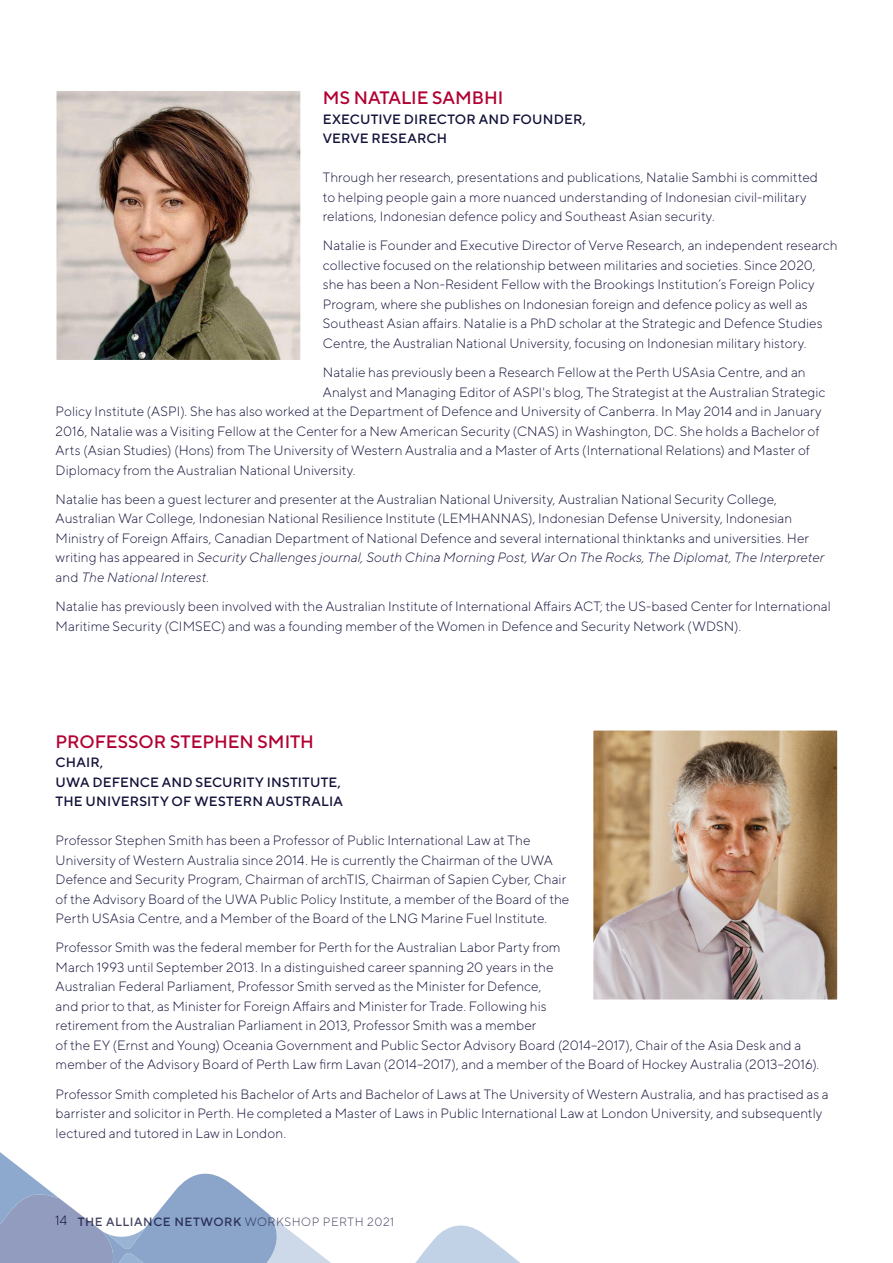
<style>
.page{position:relative;width:893px;height:1263px;background:#fff}
.page>*{position:absolute;margin:0;border:0;box-sizing:border-box;transform-origin:0 0}
.Speaker_name{font:500 18px "TT Norms Pro";color:#b10132}
.Bullets__9pt{font:300 13.5px/19.5px "TT Norms Pro";letter-spacing:.005em;color:#11113a}
.Speaker_name-2{font:500 13.5px/19.5px "TT Norms Pro";letter-spacing:.015em;color:#11113a}
.Participants{font:500 12px "TT Norms Pro";letter-spacing:.05em;color:#11113a}
.s1{font-style:italic}
.s2{font-weight:300;font-size:13.5px}
.s3{font-weight:300}
</style>
<div class="page">
<svg style="left:415px;top:1225px;width:105px;height:38px"></svg>
<svg style="left:0;top:1152px;width:331px;height:111px"></svg>
<img style="left:56px;top:91px;width:245px;height:269px">
<img style="left:593px;top:730px;width:245px;height:270px">
<p class="Speaker_name" style="left:323px;top:85px;width:182px">MS NATALIE SAMBHI</p>
<p class="Speaker_name-2" style="left:323px;top:108px;width:265px">EXECUTIVE DIRECTOR AND FOUNDER,<br>VERVE RESEARCH</p>
<p class="Bullets__9pt" style="left:323px;top:167px;width:497px">Through her research, presentations and publications, Natalie Sambhi is committed to helping people gain a more nuanced understanding of Indonesian civil-military relations, Indonesian defence policy and Southeast Asian security.</p>
<p class="Bullets__9pt" style="left:323px;top:235px;width:516px">Natalie is Founder and Executive Director of Verve Research, an independent research collective focused on the relationship between militaries and societies. Since 2020, she has been a Non-Resident Fellow with the Brookings Institution’s Foreign Policy Program, where she publishes on Indonesian foreign and defence policy as well as Southeast Asian affairs. Natalie is a PhD scholar at the Strategic and Defence Studies Centre, the Australian National University, focusing on Indonesian military history.</p>
<p class="Bullets__9pt" style="left:323px;top:362px;width:484px">Natalie has previously been a Research Fellow at the Perth USAsia Centre, and an</p>
<p class="Bullets__9pt" style="left:323px;top:381px;width:504px">Analyst and Managing Editor of ASPI's blog, The Strategist at the Australian Strategic</p>
<p class="Bullets__9pt" style="left:56px;top:401px;width:768px">Policy Institute (ASPI). She has also worked at the Department of Defence and University of Canberra. In May 2014 and in January</p>
<p class="Bullets__9pt" style="left:56px;top:420px;width:765px">2016, Natalie was a Visiting Fellow at the Center for a New American Security (CNAS) in Washington, DC. She holds a Bachelor of</p>
<p class="Bullets__9pt" style="left:56px;top:440px;width:756px">Arts (Asian Studies) (Hons) from The University of Western Australia and a Master of Arts (International Relations) and Master of</p>
<p class="Bullets__9pt" style="left:56px;top:459px;width:301px">Diplomacy from the Australian National University.</p>
<p class="Bullets__9pt" style="left:56px;top:488px;width:770px">Natalie has been a guest lecturer and presenter at the Australian National University, Australian National Security College, Australian War College, Indonesian National Resilience Institute (LEMHANNAS), Indonesian Defense University, Indonesian Ministry of Foreign Affairs, Canadian Department of National Defence and several international thinktanks and universities. Her writing has appeared in <span class="s1">Security Challenges journal, South China Morning Post, War On The Rocks, The Diplomat, The Interpreter </span>and <span class="s1">The National Interest</span>.</p>
<p class="Bullets__9pt" style="left:56px;top:596px;width:777px">Natalie has previously been involved with the Australian Institute of International Affairs ACT; the US-based Center for International<br>Maritime Security (CIMSEC) and was a founding member of the Women in Defence and Security Network (WDSN).</p>
<p class="Speaker_name" style="left:56px;top:728px;width:260px">PROFESSOR STEPHEN SMITH</p>
<p class="Speaker_name-2" style="left:56px;top:752px;width:289px">CHAIR,<br>UWA DEFENCE AND SECURITY INSTITUTE,<br>THE UNIVERSITY OF WESTERN AUSTRALIA</p>
<p class="Bullets__9pt" style="left:56px;top:830px;width:515px">Professor Stephen Smith has been a Professor of Public International Law at The University of Western Australia since 2014. He is currently the Chairman of the UWA Defence and Security Program, Chairman of archTIS, Chairman of Sapien Cyber, Chair of the Advisory Board of the UWA Public Policy Institute, a member of the Board of the Perth USAsia Centre, and a Member of the Board of the LNG Marine Fuel Institute.</p>
<p class="Bullets__9pt" style="left:56px;top:937px;width:765px">Professor Smith was the federal member for Perth for the Australian Labor Party from<br>March 1993 until September 2013. In a distinguished career spanning 20 years in the<br>Australian Federal Parliament, Professor Smith served as the Minister for Defence,<br>and prior to that, as Minister for Foreign Affairs and Minister for Trade. Following his<br>retirement from the Australian Parliament in 2013, Professor Smith was a member<br>of the EY (Ernst and Young) Oceania Government and Public Sector Advisory Board (2014–2017), Chair of the Asia Desk and a member of the Advisory Board of Perth Law firm Lavan (2014–2017), and a member of the Board of Hockey Australia (2013–2016).</p>
<p class="Bullets__9pt" style="left:56px;top:1083px;width:774px">Professor Smith completed his Bachelor of Arts and Bachelor of Laws at The University of Western Australia, and has practised as a barrister and solicitor in Perth. He completed a Master of Laws in Public International Law at London University, and subsequently lectured and tutored in Law in London.</p>
<p class="Participants" style="left:55px;top:1213px;width:340px"><span class="s2">14</span> THE ALLIANCE NETWORK <span class="s3">WORKSHOP PERTH 2021</span></p>
</div>
